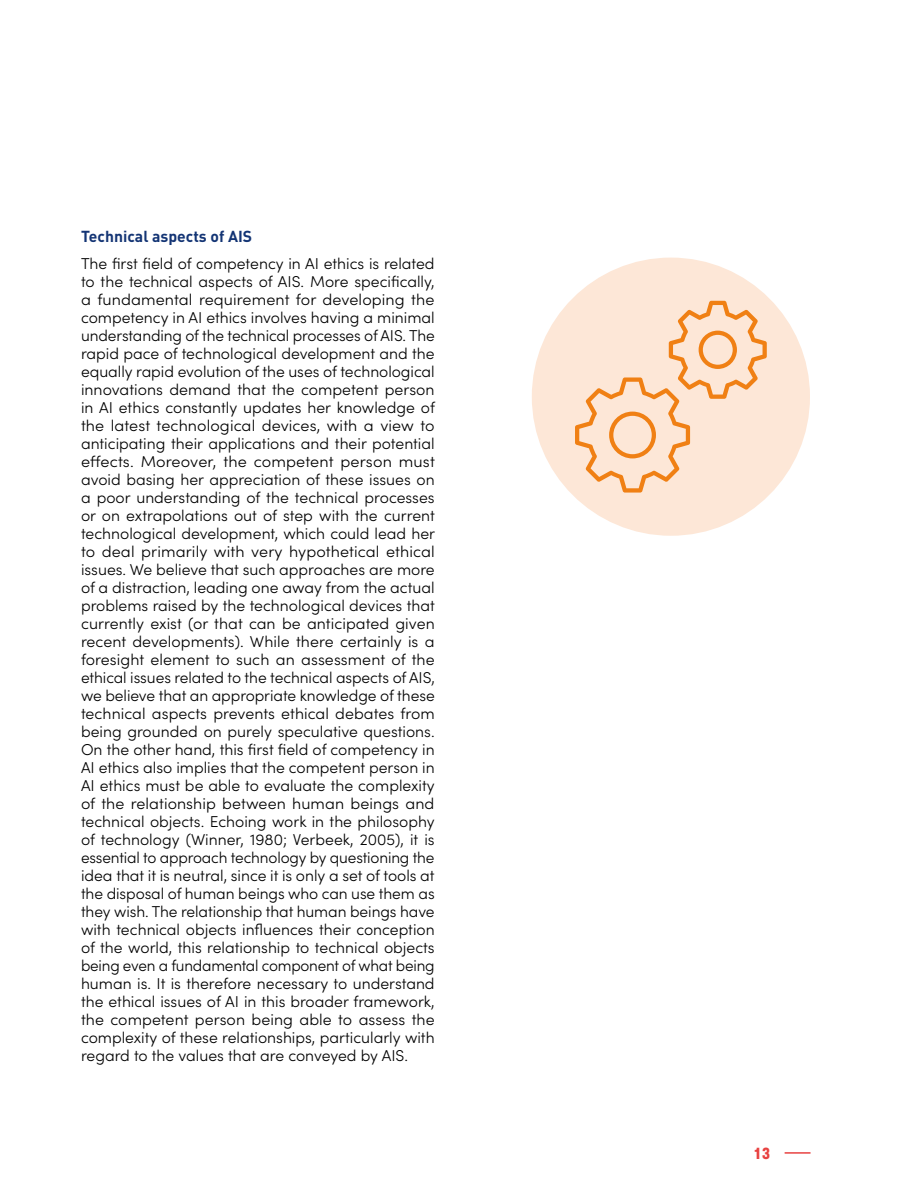
<style>
.page{position:relative;width:918px;height:1188px;background:#fff}
.page>*{position:absolute;margin:0;border:0;box-sizing:border-box;transform-origin:0 0}
.t1{font:300 15.75px/18px "Sofia Pro";color:#000;text-align:justify}
.t2{font:700 15.75px "DIN";color:#133474}
.t3{font:700 15px "Stratos";color:#e84241}
</style>
<div class="page">
<hr style="left:785px;top:1152px;width:26px;height:2px;background:#e84241">
<div style="left:532px;top:258px;width:278px;height:278px;background:#fde7d7;border-radius:50%"></div>
<svg style="left:575px;top:301px;width:192px;height:192px"></svg>
<p class="t2" style="left:81px;top:226px;width:173px">Technical aspects of AIS</p>
<p class="t1" style="left:81px;top:254px;width:356px">The first field of competency in AI ethics is related to the technical aspects of AIS. More specifically, a fundamental requirement for developing the competency in AI ethics involves having a minimal understanding of the technical processes of AIS. The rapid pace of technological development and the equally rapid evolution of the uses of technological innovations demand that the competent person in AI ethics constantly updates her knowledge of the latest technological devices, with a view to anticipating their applications and their potential effects. Moreover, the competent person must avoid basing her appreciation of these issues on a poor understanding of the technical processes or on extrapolations out of step with the current technological development, which could lead her to deal primarily with very hypothetical ethical issues. We believe that such approaches are more of a distraction, leading one away from the actual problems raised by the technological devices that currently exist (or that can be anticipated given recent developments). While there certainly is a foresight element to such an assessment of the ethical issues related to the technical aspects of AIS, we believe that an appropriate knowledge of these technical aspects prevents ethical debates from being grounded on purely speculative questions.<br>On the other hand, this first field of competency in AI ethics also implies that the competent person in AI ethics must be able to evaluate the complexity of the relationship between human beings and technical objects. Echoing work in the philosophy of technology (Winner, 1980; Verbeek, 2005), it is essential to approach technology by questioning the idea that it is neutral, since it is only a set of tools at the disposal of human beings who can use them as they wish. The relationship that human beings have with technical objects influences their conception of the world, this relationship to technical objects being even a fundamental component of what being human is. It is therefore necessary to understand the ethical issues of AI in this broader framework, the competent person being able to assess the complexity of these relationships, particularly with regard to the values that are conveyed by AIS.</p>
<p class="t3" style="left:753px;top:1141px;width:18px">13</p>
</div>
